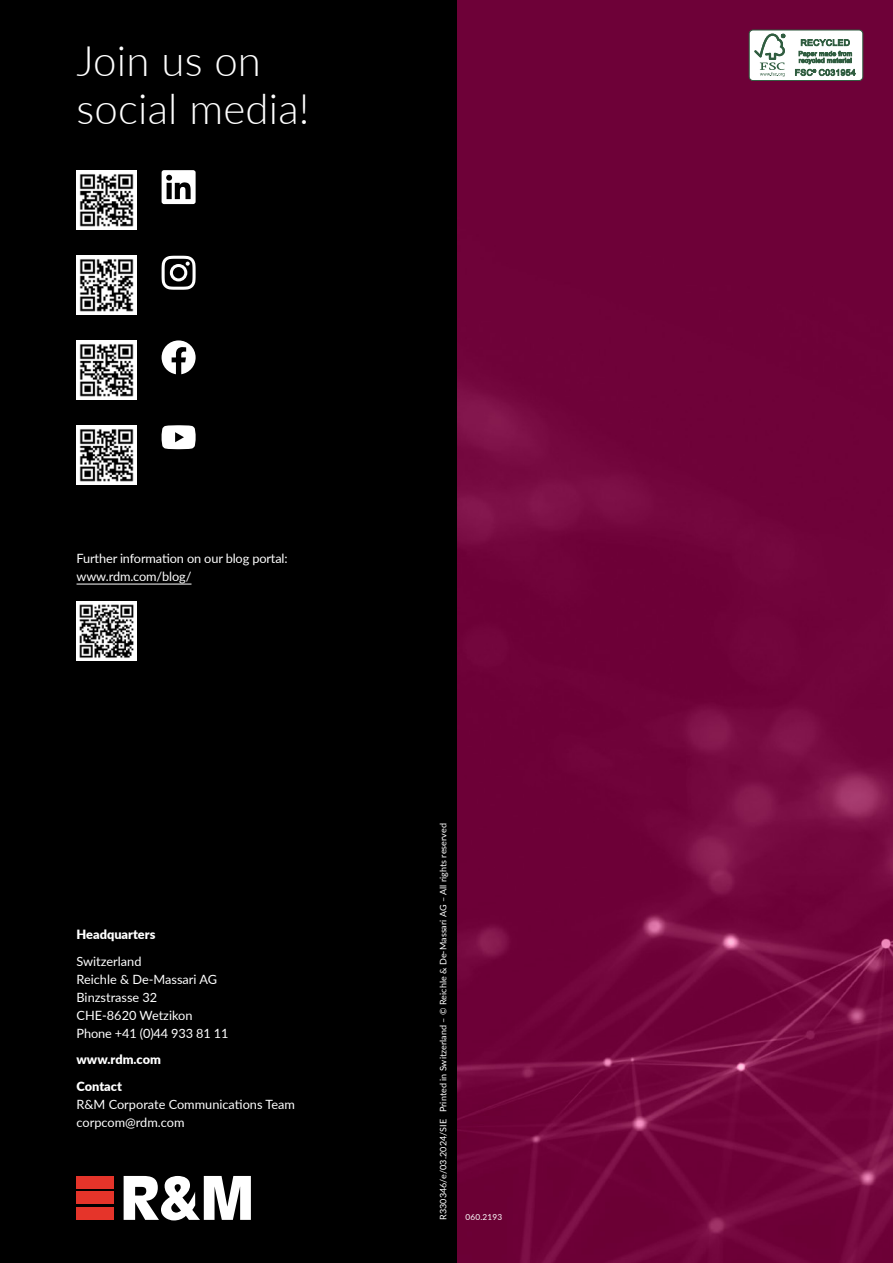
<style>
.page{position:relative;width:893px;height:1263px;background:#fff}
.page>*{position:absolute;margin:0;border:0;box-sizing:border-box;transform-origin:0 0}
.t1{font:300 42px/48px "Lato";letter-spacing:.005em;color:#fff}
.t2{font:12.75px/18px "Lato";letter-spacing:-.01em;color:#fff}
.t3{font:900 12.75px/26.5px "Lato";color:#fff}
.t4{font:9px "Lato";letter-spacing:.005em;color:#fff}
.t5{font:8.25px "Lato";letter-spacing:.02em;color:#fff}
</style>
<div class="page">
<img style="left:457px;top:0;width:436px;height:1263px">
<div style="left:0;top:0;width:457px;height:1263px;background:#000"></div>
<img style="left:77px;top:340px;width:59px;height:60px">
<img style="left:77px;top:425px;width:59px;height:60px">
<img style="left:77px;top:255px;width:59px;height:60px">
<img style="left:77px;top:170px;width:59px;height:60px">
<svg style="left:162px;top:340px;width:34px;height:34px"></svg>
<svg style="left:162px;top:425px;width:34px;height:24px"></svg>
<svg style="left:162px;top:256px;width:34px;height:34px"></svg>
<svg style="left:162px;top:170px;width:34px;height:34px"></svg>
<div style="left:77px;top:1191px;width:37px;height:13px;background:#e5342a"></div>
<div style="left:77px;top:1176px;width:37px;height:12px;background:#e5342a"></div>
<div style="left:77px;top:1207px;width:37px;height:13px;background:#e5342a"></div>
<svg style="left:124px;top:1176px;width:127px;height:44px"></svg>
<hr style="left:77px;top:584px;width:114px;height:1px;background:#fff">
<div style="left:749px;top:30px;width:114px;height:51px;background:#fff;border-radius:4px"></div>
<div style="left:749px;top:30px;width:114px;height:51px;border:1px solid #305d40;border-radius:4px"></div>
<svg style="left:754px;top:34px;width:31px;height:43px"></svg>
<svg style="left:795px;top:39px;width:61px;height:37px"></svg>
<svg style="left:77px;top:601px;width:59px;height:60px;background:#959595"></svg>
<h1 class="t1" style="left:77px;top:36px;width:235px">Join us on social media!</h1>
<p class="t2" style="left:77px;top:549px;width:213px">Further information on our blog portal: www.rdm.com/blog/</p>
<p class="t3" style="left:77px;top:922px;width:80px">Headquarters</p>
<p class="t2" style="left:77px;top:952px;width:154px">Switzerland<br>Reichle &amp; De-Massari AG<br>Binzstrasse 32<br>CHE-8620 Wetzikon<br>Phone +41 (0)44 933 81 11</p>
<p class="t3" style="left:77px;top:1047px;width:86px">www.rdm.com<br>Contact</p>
<p class="t2" style="left:77px;top:1095px;width:220px">R&amp;M Corporate Communications Team corpcom@rdm.com</p>
<p class="t4" style="left:437px;top:1220px;width:398px;rotate:-90deg">R330346/e/03.2024/SIE Printed in Switzerland – © Reichle &amp; De-Massari AG – All rights reserved</p>
<p class="t5" style="left:466px;top:1213px;width:38px">060.2193</p>
</div>
